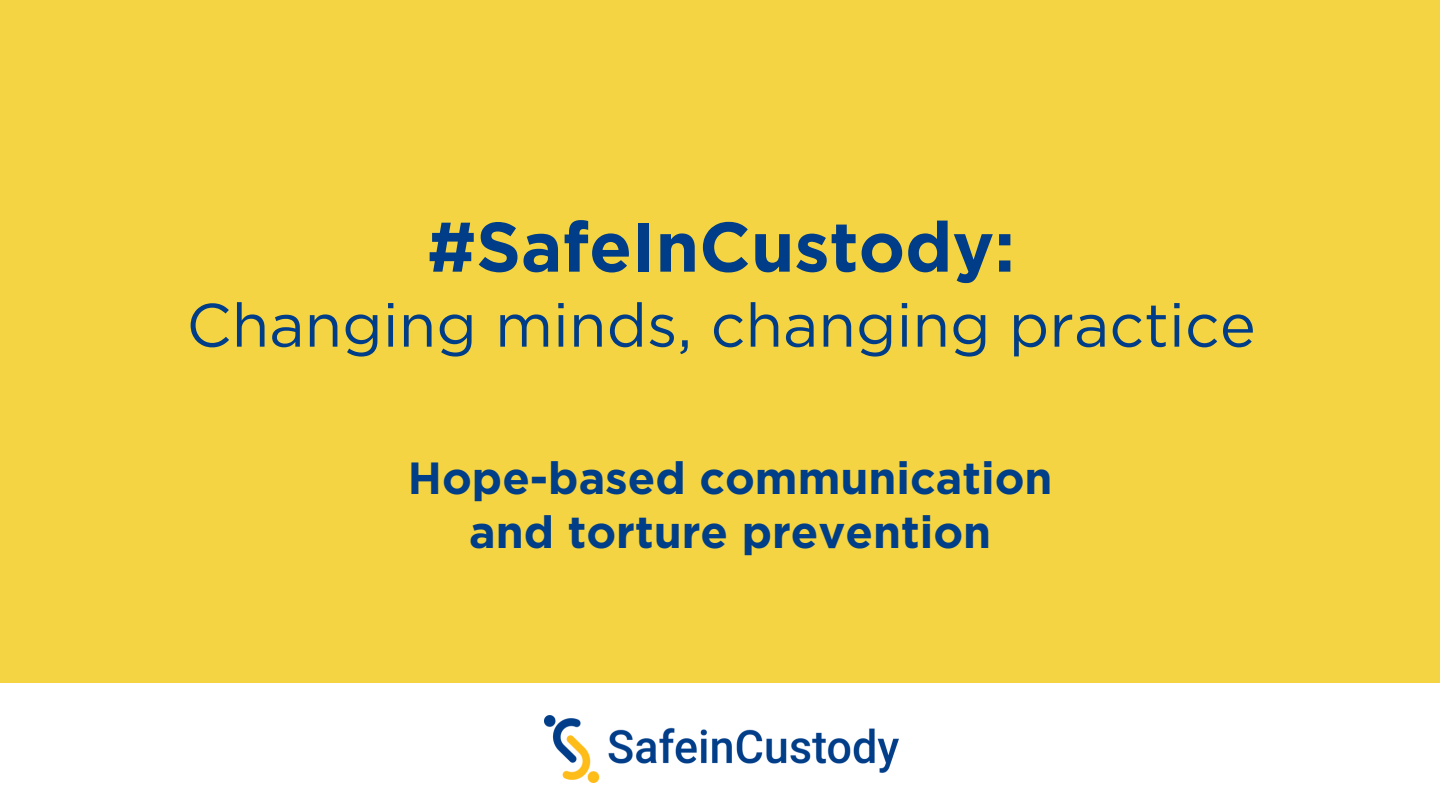
<style>
.page{position:relative;width:1440px;height:810px;background:#f4d443}
.page>*{position:absolute;margin:0;border:0;box-sizing:border-box;transform-origin:0 0}
.t1{font:700 70px "Gotham";color:#003d88}
.t2{font:61px "Gotham";color:#003d88}
.t3{font:700 45px "Gotham";color:#003e88}
</style>
<div class="page">
<div style="left:0;top:684px;width:1440px;height:126px;background:#fff"></div>
<img style="left:544px;top:716px;width:354px;height:67px">
<h1 class="t1" style="left:427px;top:204px;width:589px">#SafeInCustody:</h1>
<h1 class="t2" style="left:186px;top:288px;width:1071px">Changing minds, changing practice</h1>
<p class="t3" style="left:408px;top:451px;width:646px">Hope-based communication</p>
<p class="t3" style="left:469px;top:505px;width:524px">and torture prevention</p>
</div>
